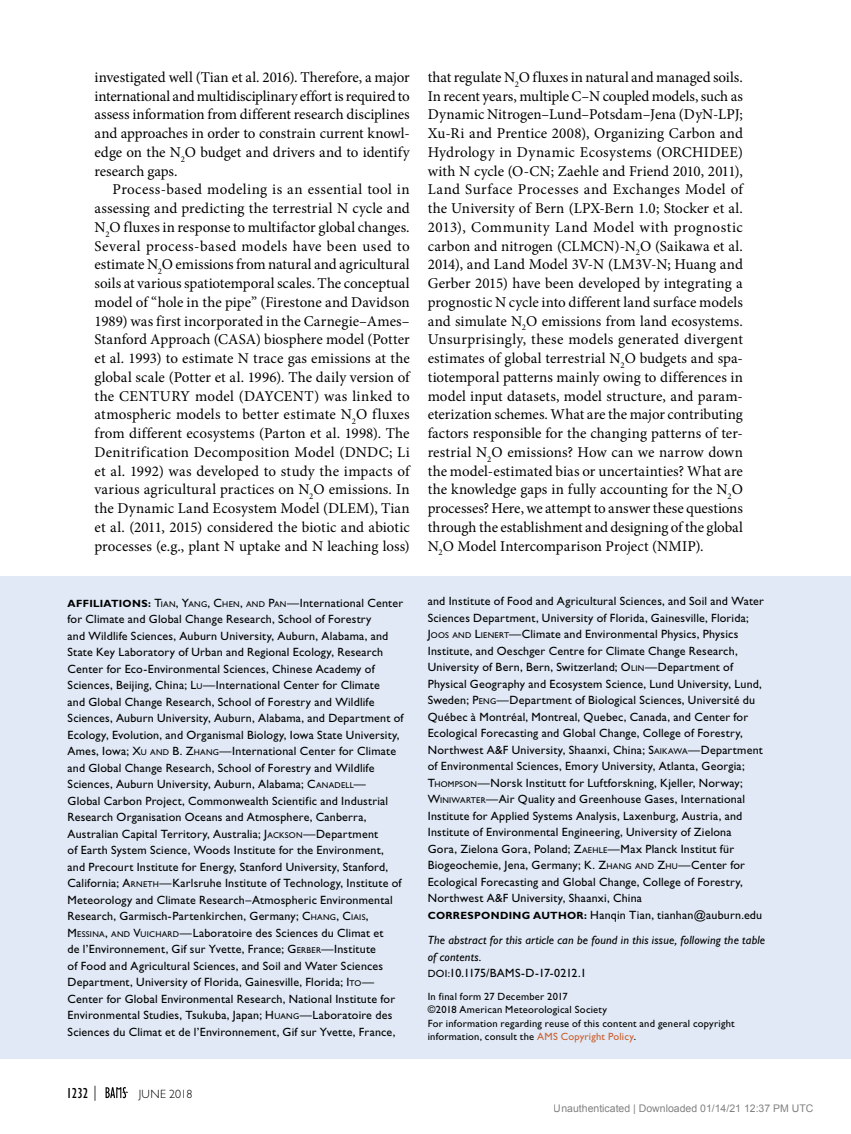
<style>
.page{position:relative;width:851px;height:1134px;background:#fff}
.page>*{position:absolute;margin:0;border:0;box-sizing:border-box;transform-origin:0 0}
.Body_Text{font:15px/18.8px "Minion Pro";color:#000;text-align:justify}
.t1{font:condensed 15px "Gill Sans Std";color:#000}
.Affiliation_Correspo{font:12px/16.5px "Gill Sans Std";letter-spacing:.015em;color:#000}
.Affiliation_Correspo-2{font:italic 12px/16.5px "Gill Sans Std";letter-spacing:.015em;color:#000}
.Affiliation_Correspo-3{font:12px "Gill Sans Std";letter-spacing:-.02em;color:#000}
.t2{font:300 12px "Gill Sans Std";letter-spacing:.02em;color:#000}
.info_box_-_In_Final{font:10.5px/13.5px "Gill Sans Std";letter-spacing:.02em;color:#000}
.In_Final_Form_Copyri{font:10.5px/13.5px "Gill Sans Std";letter-spacing:.02em;color:#000}
.t3{font:10.5px "Arial";color:rgb(0 0 0/.5)}
.s1{font-weight:700;font-size:10.5px}
.s2{font-style:inherit}
.s3{font-size:8.4px}
.s4{font-size:10.5px}
.s5{color:#cd5e2c}
.s6{font-weight:300;font-stretch:normal}
</style>
<div class="page">
<div style="left:0;top:576px;width:850px;height:483px;background:#e0e9f5"></div>
<div style="left:105px;top:1086px;width:24px;height:13px;background:#fff;border:2px solid #fff"></div>
<svg style="left:105px;top:1087px;width:23px;height:11px"></svg>
<p class="Body_Text" style="left:94px;top:68px;width:317px">investigated well (Tian et al. 2016). Therefore, a major international and multidisciplinary effort is required to assess information from different research disciplines and approaches in order to constrain current knowl&shy;edge on the N<sub>2</sub>O budget and drivers and to identify research gaps.</p>
<p class="Body_Text" style="left:94px;top:180px;width:317px;text-indent:18px">Process-based modeling is an essential tool in assessing and predicting the terrestrial N cycle and N<sub>2</sub>O fluxes in response to multifactor global changes.<br>Several process-based models have been used to estimate N<sub>2</sub>O emissions from natural and agricultural soils at various spatiotemporal scales. The conceptual model of “hole in the pipe” (Firestone and Davidson 1989) was first incorporated in the Carnegie–Ames– Stanford Approach (CASA) biosphere model (Potter et al. 1993) to estimate N trace gas emissions at the global scale (Potter et al. 1996). The daily version of the CENTURY model (DAYCENT) was linked to atmospheric models to better estimate N<sub>2</sub>O fluxes from different ecosystems (Parton et al. 1998). The Denitrification Decomposition Model (DNDC; Li et al. 1992) was developed to study the impacts of various agricultural practices on N<sub>2</sub>O emissions. In the Dynamic Land Ecosystem Model (DLEM), Tian et al. (2011, 2015) considered the biotic and abiotic processes (e.g., plant N uptake and N leaching loss)</p>
<p class="Body_Text" style="left:428px;top:68px;width:317px">that regulate N<sub>2</sub>O fluxes in natural and managed soils.<br>In recent years, multiple C–N coupled models, such as Dynamic Nitrogen–Lund–Potsdam–Jena (DyN-LPJ; Xu-Ri and Prentice 2008), Organizing Carbon and Hydrology in Dynamic Ecosystems (ORCHIDEE) with N cycle (O-CN; Zaehle and Friend 2010, 2011), Land Surface Processes and Exchanges Model of the University of Bern (LPX-Bern 1.0; Stocker et al.<br>2013), Community Land Model with prognostic carbon and nitrogen (CLMCN)-N<sub>2</sub>O (Saikawa et al.<br>2014), and Land Model 3V-N (LM3V-N; Huang and Gerber 2015) have been developed by integrating a prognostic N cycle into different land surface models and simulate N<sub>2</sub>O emissions from land ecosystems.<br>Unsurprisingly, these models generated divergent estimates of global terrestrial N<sub>2</sub>O budgets and spa&shy;tiotemporal patterns mainly owing to differences in model input datasets, model structure, and param&shy;eterization schemes. What are the major contributing factors responsible for the changing patterns of ter&shy;restrial N<sub>2</sub>O emissions? How can we narrow down the model-estimated bias or uncertainties? What are the knowledge gaps in fully accounting for the N<sub>2</sub>O processes? Here, we attempt to answer these questions through the establishment and designing of the global N<sub>2</sub>O Model Intercomparison Project (NMIP).</p>
<p class="Affiliation_Correspo" style="left:68px;top:594px;width:337px"><span class="s1">AFFILIATIONS:</span> <span class="s2">T</span><span class="s3">IAN</span><span class="s2">, Y</span><span class="s3">ANG</span><span class="s2">, C</span><span class="s3">H EN</span><span class="s2">,</span> <span class="s3">AND</span> <span class="s2">P</span><span class="s3">AN</span>—International Center for Climate and Global Change Research, School of Forestry<br>and Wildlife Sciences, Auburn University, Auburn, Alabama, and State Key Laboratory of Urban and Regional Ecology, Research Center for Eco-Environmental Sciences, Chinese Academy of Sciences, Beijing, China; <span class="s2">L</span><span class="s3">U</span>—International Center for Climate<br>and Global Change Research, School of Forestry and Wildlife Sciences, Auburn University, Auburn, Alabama, and Department of Ecology, Evolution, and Organismal Biology, Iowa State University, Ames, Iowa; <span class="s2">X</span><span class="s3">U AND</span> <span class="s2">B. Z</span><span class="s3">HANG</span>—International Center for Climate and Global Change Research, School of Forestry and Wildlife Sciences, Auburn University, Auburn, Alabama; <span class="s2">C</span><span class="s3">ANADELL</span>—<br>Global Carbon Project, Commonwealth Scientific and Industrial Research Organisation Oceans and Atmosphere, Canberra, Australian Capital Territory, Australia; <span class="s2">J</span><span class="s3">AC KSON</span>—Department<br>of Earth System Science, Woods Institute for the Environment, and Precourt Institute for Energy, Stanford University, Stanford, California; <span class="s2">A</span><span class="s3">RNETH</span> —Karlsruhe Institute of Technology, Institute of Meteorology and Climate Research–Atmospheric Environmental Research, Garmisch-Partenkirchen, Germany; <span class="s2">C</span><span class="s3">HANG</span><span class="s2">, C</span><span class="s3">IAIS</span><span class="s2">,<br>M</span> <span class="s3">ESSINA</span><span class="s2">,</span> <span class="s3">AND</span> <span class="s2">V</span><span class="s3">UICHARD</span>—Laboratoire des Sciences du Climat et<br>de l’Environnement, Gif sur Yvette, France; <span class="s2">G</span> <span class="s3">ERBER</span>—Institute<br>of Food and Agricultural Sciences, and Soil and Water Sciences Department, University of Florida, Gainesville, Florida; <span class="s2">I</span> <span class="s3">TO</span>— Center for Global Environmental Research, National Institute for Environmental Studies, Tsukuba, Japan; <span class="s2">H</span><span class="s3">UANG</span>—Laboratoire des Sciences du Climat et de l’Environnement, Gif sur Yvette, France,</p>
<p class="Affiliation_Correspo" style="left:428px;top:593px;width:338px">and Institute of Food and Agricultural Sciences, and Soil and Water Sciences Department, University of Florida, Gainesville, Florida; <span class="s2">J</span><span class="s3">OOS AND</span> <span class="s2">L</span><span class="s3">IENERT</span>—Climate and Environmental Physics, Physics Institute, and Oeschger Centre for Climate Change Research, University of Bern, Bern, Switzerland; <span class="s2">O</span><span class="s3">LIN</span>—Department of Physical Geography and Ecosystem Science, Lund University, Lund, Sweden; <span class="s2">P</span><span class="s3">ENG</span>—Department of Biological Sciences, Université du Québec à Montréal, Montreal, Quebec, Canada, and Center for Ecological Forecasting and Global Change, College of Forestry, Northwest A&amp;F University, Shaanxi, China; <span class="s2">S</span><span class="s3">AIKAWA</span>—Department of Environmental Sciences, Emory University, Atlanta, Georgia;<br><span class="s2">T</span><span class="s3">H OMPSON</span>—Norsk Institutt for Luftforskning, Kjeller, Norway; <span class="s2">W</span><span class="s3">INIWARTER</span>—Air Quality and Greenhouse Gases, International Institute for Applied Systems Analysis, Laxenburg, Austria, and Institute of Environmental Engineering, University of Zielona Gora, Zielona Gora, Poland; <span class="s2">Z</span><span class="s3">AEHLE</span>—Max Planck Institut für Biogeochemie, Jena, Germany; <span class="s2">K. Z</span><span class="s3">HANG AND</span> <span class="s2">Z</span><span class="s3">H U</span>—Center for Ecological Forecasting and Global Change, College of Forestry, Northwest A&amp;F University, Shaanxi, China</p>
<p class="Affiliation_Correspo" style="left:428px;top:907px;width:336px"><span class="s1">CORRESPONDING AUTHOR:</span> Hanqin Tian, tianhan@auburn.edu</p>
<p class="Affiliation_Correspo-2" style="left:428px;top:932px;width:339px">The abstract for this article can be found in this issue, following the table of contents.</p>
<p class="Affiliation_Correspo-3" style="left:428px;top:966px;width:160px"><span class="s4">DOI:</span>10.1175/BAMS-D-17-0212.1</p>
<p class="In_Final_Form_Copyri" style="left:428px;top:990px;width:181px">In final form 27 December 2017<br>©2018 American Meteorological Society</p>
<p class="info_box_-_In_Final" style="left:428px;top:1017px;width:308px">For information regarding reuse of this content and general copyright information, consult the <span class="s5">AMS Copyright Policy</span>.</p>
<p class="t1" style="left:66px;top:1085px;width:32px">1232 <span class="s6">|</span></p>
<p class="t2" style="left:139px;top:1087px;width:55px">JUNE 2018</p>
<p class="t3" style="left:553px;top:1102px;width:261px">Unauthenticated | Downloaded 01/14/21 12:37 PM UTC</p>
</div>
